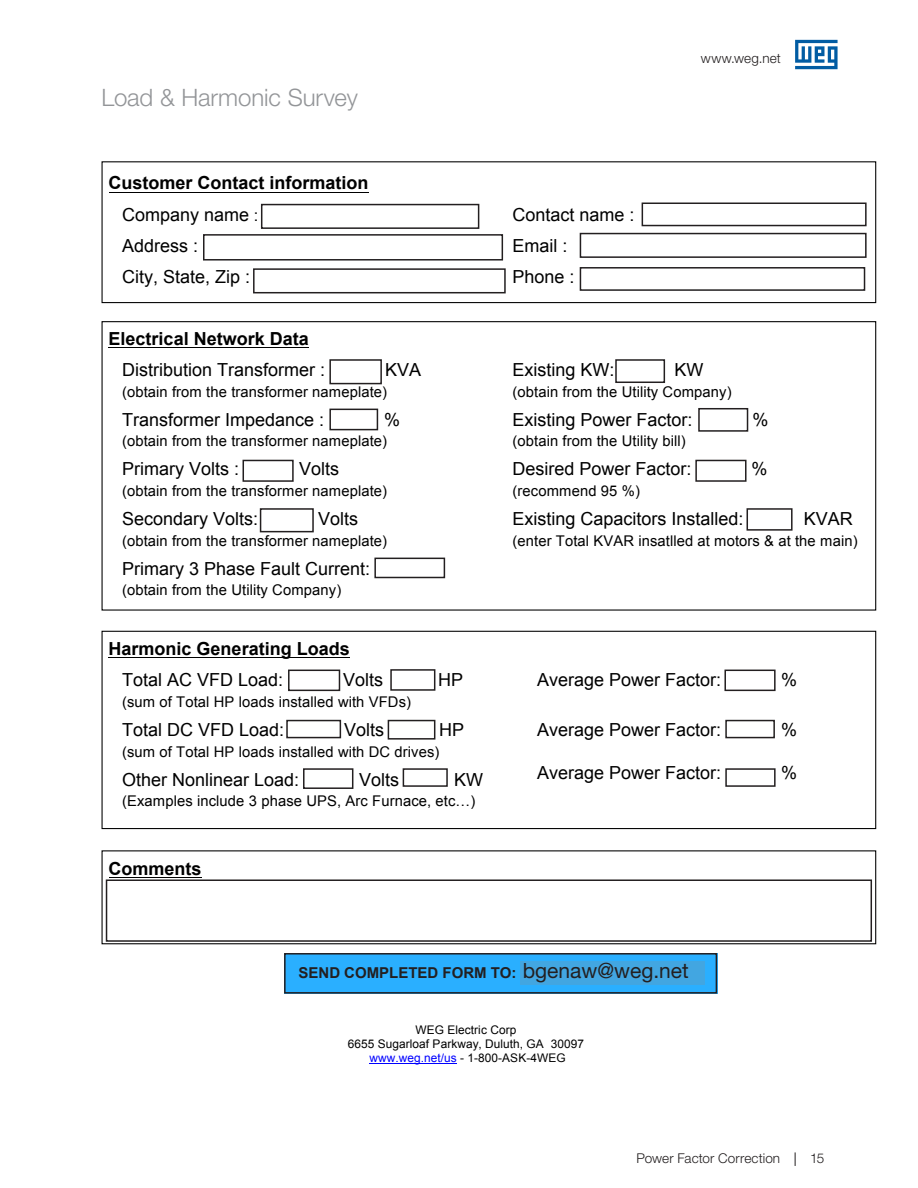
<style>
.page{position:relative;width:918px;height:1188px;background:#fff}
.page>*{position:absolute;margin:0;border:0;box-sizing:border-box;transform-origin:0 0}
._05___Headline_HN45{font:300 24px "Helvetica Neue LT Pro";letter-spacing:-.005em;color:#939598}
.t1{font:21px "Helvetica Neue LT Pro";color:#231f20}
.t2{font:18px/31px "Arial";color:#000}
.t3{font:700 18px/30.9px "Arial";color:#000}
.t4{font:700 15px "Arial";color:#231f20}
.t5{font:14.7px "Arial";letter-spacing:.01em;color:#000}
._13___Pagination_LEF{font:300 13.5px "Helvetica Neue LT Pro";letter-spacing:.01em;color:#231f20}
._04___Webaddress_RIG{font:300 13.5px "Helvetica Neue LT Pro";letter-spacing:.015em;color:#231f20}
.t6{font:11.85px/13.8px "Arial";letter-spacing:.005em;color:#000;text-align:center}
.s1{font-weight:700}
.s2{font-size:16.2px}
.s3{font-weight:400}
.s4{color:#00f}
</style>
<div class="page">
<svg style="left:795px;top:1152px;width:1px;height:14px"></svg>
<svg style="left:795px;top:40px;width:43px;height:29px"></svg>
<hr style="left:370px;top:1064px;width:87px;height:1px;background:#00f">
<div style="left:102px;top:161px;width:774px;height:142px;border:1px solid #000"></div>
<div style="left:102px;top:631px;width:774px;height:198px;border:1px solid #000"></div>
<div style="left:102px;top:850px;width:774px;height:94px;border:1px solid #000"></div>
<hr style="left:109px;top:192px;width:260px;height:1px;background:#000">
<hr style="left:109px;top:347px;width:200px;height:1px;background:#000">
<hr style="left:109px;top:658px;width:241px;height:1px;background:#000">
<hr style="left:109px;top:877px;width:93px;height:1px;background:#000">
<div style="left:261px;top:204px;width:218px;height:25px;border:2px solid #231f20"></div>
<div style="left:642px;top:203px;width:225px;height:23px;border:2px solid #231f20"></div>
<div style="left:203px;top:234px;width:300px;height:27px;border:2px solid #231f20"></div>
<div style="left:580px;top:233px;width:287px;height:25px;border:2px solid #231f20"></div>
<div style="left:253px;top:268px;width:253px;height:25px;border:2px solid #231f20"></div>
<div style="left:580px;top:267px;width:285px;height:24px;border:2px solid #231f20"></div>
<div style="left:329px;top:359px;width:53px;height:25px;border:1px solid #231f20"></div>
<div style="left:615px;top:359px;width:50px;height:24px;border:1px solid #231f20"></div>
<div style="left:329px;top:409px;width:49px;height:21px;border:2px solid #231f20"></div>
<div style="left:698px;top:408px;width:50px;height:24px;border:2px solid #231f20"></div>
<div style="left:243px;top:460px;width:51px;height:22px;border:2px solid #231f20"></div>
<div style="left:695px;top:460px;width:52px;height:22px;border:2px solid #231f20"></div>
<div style="left:260px;top:508px;width:54px;height:24px;border:2px solid #231f20"></div>
<div style="left:747px;top:508px;width:46px;height:23px;border:2px solid #231f20"></div>
<div style="left:374px;top:558px;width:71px;height:20px;border:2px solid #231f20"></div>
<div style="left:288px;top:670px;width:52px;height:21px;border:1px solid #231f20"></div>
<div style="left:390px;top:669px;width:45px;height:22px;border:2px solid #231f20"></div>
<div style="left:724px;top:670px;width:52px;height:21px;border:1px solid #231f20"></div>
<div style="left:286px;top:720px;width:55px;height:18px;border:2px solid #231f20"></div>
<div style="left:388px;top:720px;width:47px;height:20px;border:2px solid #231f20"></div>
<div style="left:725px;top:720px;width:50px;height:18px;border:1px solid #231f20"></div>
<div style="left:303px;top:768px;width:50px;height:21px;border:2px solid #231f20"></div>
<div style="left:403px;top:768px;width:45px;height:19px;border:2px solid #231f20"></div>
<div style="left:725px;top:768px;width:51px;height:19px;border:1px solid #231f20"></div>
<div style="left:106px;top:879px;width:766px;height:63px;border:1px solid #231f20"></div>
<div style="left:284px;top:953px;width:433px;height:41px;background:#2aafff"></div>
<div style="left:284px;top:953px;width:433px;height:41px;border:1px solid #231f20"></div>
<div style="left:520px;top:962px;width:185px;height:23px;background:#42a6e1"></div>
<p class="_05___Headline_HN45" style="left:102px;top:83px;width:258px">Load &amp; Harmonic Survey</p>
<p class="t2" style="left:122px;top:168px;width:248px;text-indent:-14px"><span class="s1">Customer Contact information<br></span>Company name <span class="s2">:<br></span>Address :<br>City, State, Zip :</p>
<p class="t2" style="left:122px;top:323px;width:205px;text-indent:-13px"><span class="s1">Electrical Network Data<br></span>Distribution Transformer :</p>
<p class="t2" style="left:385px;top:354px;width:38px">KVA</p>
<p class="t5" style="left:122px;top:382px;width:267px">(obtain from the transformer nameplate)</p>
<p class="t2" style="left:122px;top:404px;width:204px">Transformer Impedance :</p>
<p class="t2" style="left:384px;top:404px;width:18px">%</p>
<p class="t5" style="left:122px;top:432px;width:267px">(obtain from the transformer nameplate)</p>
<p class="t2" style="left:122px;top:454px;width:119px">Primary Volts :</p>
<p class="t2" style="left:299px;top:454px;width:42px">Volts</p>
<p class="t5" style="left:122px;top:481px;width:267px">(obtain from the transformer nameplate)</p>
<p class="t2" style="left:122px;top:503px;width:138px">Secondary Volts:</p>
<p class="t2" style="left:318px;top:503px;width:42px">Volts</p>
<p class="t5" style="left:122px;top:531px;width:267px">(obtain from the transformer nameplate)</p>
<p class="t2" style="left:122px;top:553px;width:250px">Primary 3 Phase Fault Current:</p>
<p class="t5" style="left:122px;top:581px;width:221px">(obtain from the Utility Company)</p>
<p class="t3" style="left:122px;top:634px;width:229px;text-indent:-14px">Harmonic Generating Loads<br><span class="s3">Total AC VFD Load:</span></p>
<p class="t2" style="left:343px;top:665px;width:42px">Volts</p>
<p class="t2" style="left:438px;top:665px;width:27px">HP</p>
<p class="t5" style="left:122px;top:692px;width:291px">(sum of Total HP loads installed with VFDs)</p>
<p class="t2" style="left:122px;top:714px;width:164px">Total DC VFD Load:</p>
<p class="t2" style="left:344px;top:714px;width:42px">Volts</p>
<p class="t2" style="left:439px;top:714px;width:27px">HP</p>
<p class="t5" style="left:122px;top:742px;width:319px">(sum of Total HP loads installed with DC drives)</p>
<p class="t2" style="left:122px;top:764px;width:179px">Other Nonlinear Load:</p>
<p class="t2" style="left:359px;top:764px;width:42px">Volts</p>
<p class="t2" style="left:454px;top:764px;width:30px">KW</p>
<p class="t5" style="left:122px;top:792px;width:355px">(Examples include 3 phase UPS, Arc Furnace, etc…)</p>
<p class="t3" style="left:109px;top:854px;width:95px">Comments</p>
<p class="t2" style="left:513px;top:199px;width:124px">Contact name :<br>Email :<br>Phone :</p>
<p class="_04___Webaddress_RIG" style="left:701px;top:50px;width:82px">www.weg.net</p>
<p class="t2" style="left:513px;top:354px;width:104px">Existing KW:</p>
<p class="t2" style="left:675px;top:354px;width:30px">KW</p>
<p class="t5" style="left:513px;top:382px;width:221px">(obtain from the Utility Company)</p>
<p class="t2" style="left:513px;top:404px;width:182px">Existing Power Factor:</p>
<p class="t2" style="left:753px;top:404px;width:18px">%</p>
<p class="t5" style="left:513px;top:432px;width:175px">(obtain from the Utility bill)</p>
<p class="t2" style="left:513px;top:454px;width:181px">Desired Power Factor:</p>
<p class="t2" style="left:752px;top:454px;width:18px">%</p>
<p class="t5" style="left:513px;top:481px;width:129px">(recommend 95 %)</p>
<p class="t2" style="left:513px;top:503px;width:233px">Existing Capacitors Installed:</p>
<p class="t2" style="left:804px;top:503px;width:51px">KVAR</p>
<p class="t5" style="left:513px;top:531px;width:347px">(enter Total KVAR insatlled at motors &amp; at the main)</p>
<p class="t2" style="left:537px;top:665px;width:186px">Average Power Factor:</p>
<p class="t2" style="left:781px;top:665px;width:18px">%</p>
<p class="t2" style="left:537px;top:714px;width:186px">Average Power Factor:</p>
<p class="t2" style="left:781px;top:714px;width:18px">%</p>
<p class="t2" style="left:537px;top:758px;width:186px">Average Power Factor:</p>
<p class="t2" style="left:781px;top:758px;width:18px">%</p>
<p class="t1" style="left:523px;top:958px;width:168px">bgenaw@weg.net</p>
<p class="t4" style="left:298px;top:962px;width:406px">SEND COMPLETED FORM TO: PMARGRAVE@WEG.NET</p>
<p class="t6" style="left:348px;top:1023px;width:238px">WEG Electric Corp<br>6655 Sugarloaf Parkway, Duluth, GA 30097 <span class="s4">www.weg.net/us</span> - 1-800-ASK-4WEG</p>
<p class="_13___Pagination_LEF" style="left:636px;top:1150px;width:145px">Power Factor Correction</p>
<p class="_13___Pagination_LEF" style="left:810px;top:1150px;width:16px">15</p>
</div>
